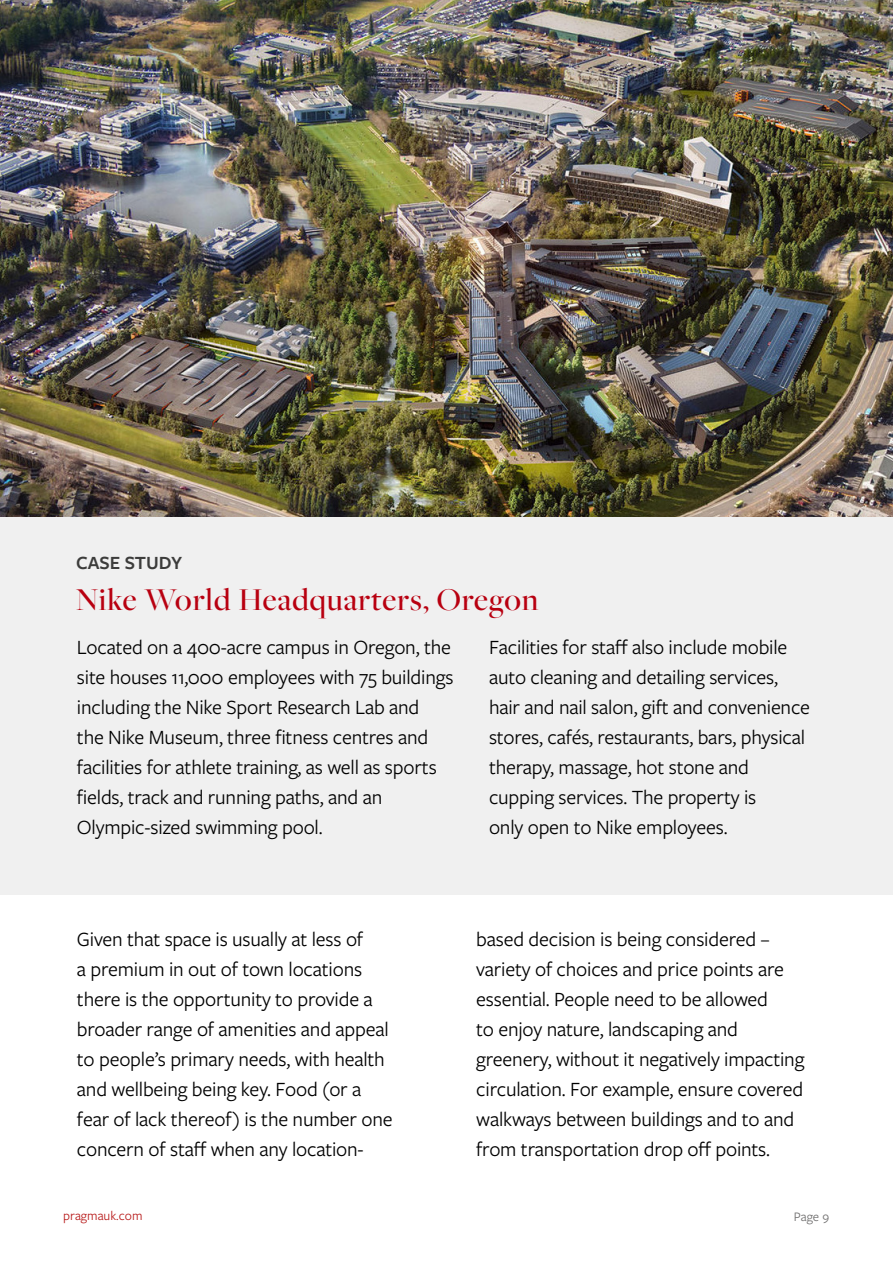
<style>
.page{position:relative;width:893px;height:1263px;background:#fff}
.page>*{position:absolute;margin:0;border:0;box-sizing:border-box;transform-origin:0 0}
.t1{font:500 33px "Freight Big Pro";letter-spacing:.03em;color:#b80010}
.t2{font:21px/30px "Freight Sans Pro";letter-spacing:-.01em;color:#000}
.t3{font:600 19.35px "Freight Sans Pro";color:#3c3c3b}
.t4{font:13.5px "Freight Sans Pro";color:#b81b1b}
.t5{font:13.5px "Freight Sans Pro";color:#706f6f}
</style>
<div class="page">
<div style="left:0;top:417px;width:893px;height:478px;background:#f0f0f0"></div>
<img style="left:0;top:0;width:893px;height:517px">
<p class="t3" style="left:76px;top:549px;width:108px">CASE STUDY</p>
<h1 class="t1" style="left:76px;top:577px;width:464px">Nike World Headquarters, Oregon</h1>
<p class="t2" style="left:77px;top:631px;width:378px">Located on a 400-acre campus in Oregon, the site houses 11,000 employees with 75 buildings including the Nike Sport Research Lab and<br>the Nike Museum, three fitness centres and facilities for athlete training, as well as sports fields, track and running paths, and an Olympic-sized swimming pool.</p>
<p class="t2" style="left:489px;top:631px;width:323px">Facilities for staff also include mobile auto cleaning and detailing services, hair and nail salon, gift and convenience stores, cafés, restaurants, bars, physical therapy, massage, hot stone and cupping services. The property is<br>only open to Nike employees.</p>
<p class="t2" style="left:77px;top:923px;width:317px">Given that space is usually at less of<br>a premium in out of town locations there is the opportunity to provide a broader range of amenities and appeal to people’s primary needs, with health and wellbeing being key. Food (or a fear of lack thereof) is the number one concern of staff when any location-</p>
<p class="t2" style="left:476px;top:923px;width:330px">based decision is being considered – variety of choices and price points are essential. People need to be allowed<br>to enjoy nature, landscaping and greenery, without it negatively impacting circulation. For example, ensure covered walkways between buildings and to and from transportation drop off points.</p>
<p class="t4" style="left:63px;top:1207px;width:81px">pragmauk.com</p>
<p class="t5" style="left:794px;top:1207px;width:37px">Page 9</p>
</div>
